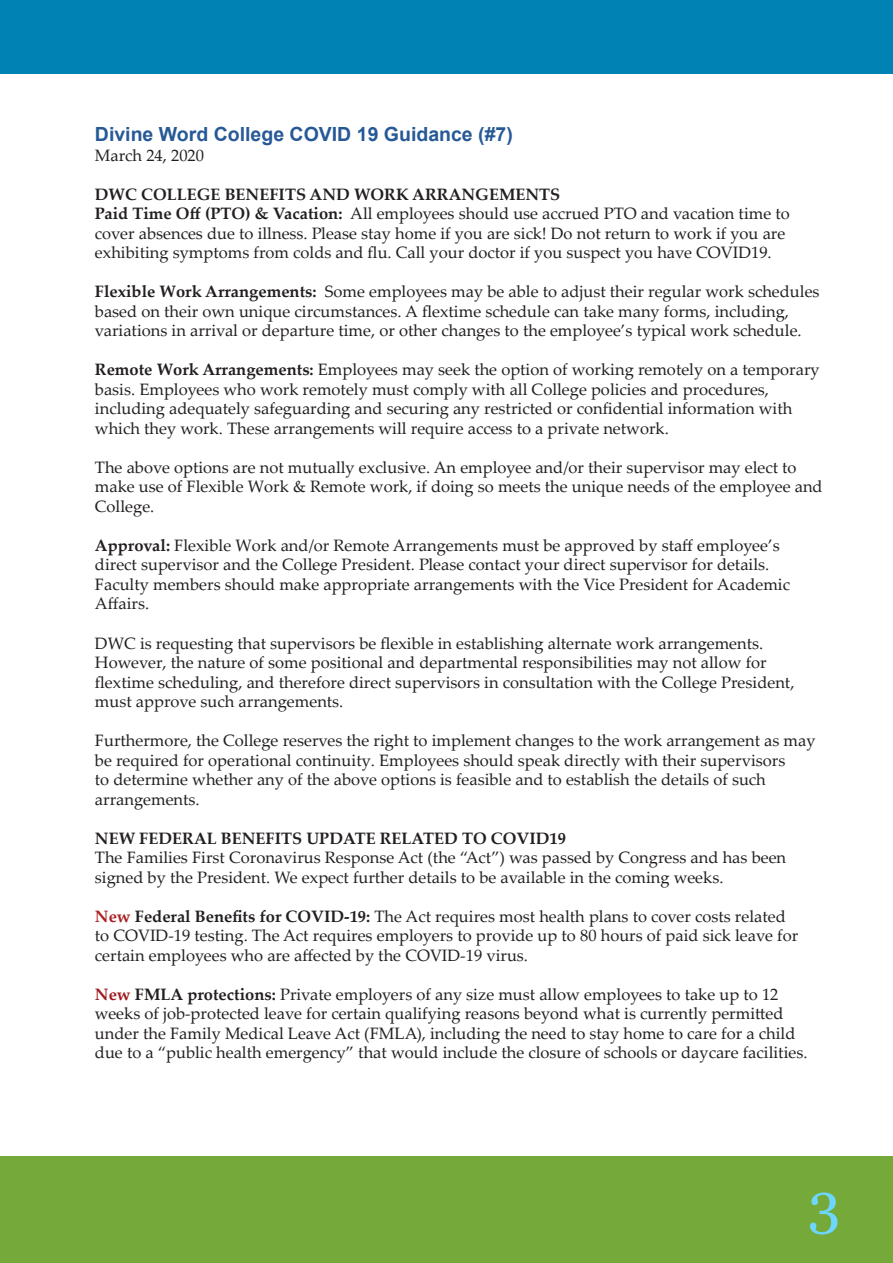
<style>
.page{position:relative;width:893px;height:1263px;background:#fff}
.page>*{position:absolute;margin:0;border:0;box-sizing:border-box;transform-origin:0 0}
.t1{font:58.5px "Georgia";color:#6cd6ff}
.body_head3{font:700 19.5px "Arial";color:#265996}
.maintext{font:16.5px/19.5px "Palatino Linotype";color:#231f20}
.s1{font-weight:700}
.s2{font-weight:700;color:#ab1e21}
.s3{font-weight:700;color:#9c1b1f}
</style>
<div class="page">
<div style="left:0;top:1156px;width:893px;height:107px;background:#75aa3a"></div>
<div style="left:0;top:0;width:893px;height:73px;background:#0082b5"></div>
<p class="body_head3" style="left:95px;top:121px;width:419px">Divine Word College COVID 19 Guidance (#7)</p>
<p class="maintext" style="left:95px;top:145px;width:111px">March 24, 2020</p>
<p class="maintext" style="left:95px;top:184px;width:696px"><span class="s1">DWC COLLEGE BENEFITS AND WORK ARRANGEMENTS<br>Paid Time Off (PTO) &amp; Vacation:</span> All employees should use accrued PTO and vacation time to cover absences due to illness. Please stay home if you are sick! Do not return to work if you are exhibiting symptoms from colds and flu. Call your doctor if you suspect you have COVID19.</p>
<p class="maintext" style="left:95px;top:281px;width:726px"><span class="s1">Flexible Work Arrangements:</span> Some employees may be able to adjust their regular work schedules based on their own unique circumstances. A flextime schedule can take many forms, including, variations in arrival or departure time, or other changes to the employee’s typical work schedule.</p>
<p class="maintext" style="left:95px;top:359px;width:726px"><span class="s1">Remote Work Arrangements:</span> Employees may seek the option of working remotely on a temporary basis. Employees who work remotely must comply with all College policies and procedures, including adequately safeguarding and securing any restricted or confidential information with which they work. These arrangements will require access to a private network.</p>
<p class="maintext" style="left:95px;top:457px;width:729px">The above options are not mutually exclusive. An employee and/or their supervisor may elect to make use of Flexible Work &amp; Remote work, if doing so meets the unique needs of the employee and<br>College.</p>
<p class="maintext" style="left:95px;top:535px;width:697px"><span class="s1">Approval:</span> Flexible Work and/or Remote Arrangements must be approved by staff employee’s direct supervisor and the College President. Please contact your direct supervisor for details.<br>Faculty members should make appropriate arrangements with the Vice President for Academic Affairs.</p>
<p class="maintext" style="left:95px;top:632px;width:701px">DWC is requesting that supervisors be flexible in establishing alternate work arrangements.<br>However, the nature of some positional and departmental responsibilities may not allow for flextime scheduling, and therefore direct supervisors in consultation with the College President, must approve such arrangements.</p>
<p class="maintext" style="left:95px;top:730px;width:722px">Furthermore, the College reserves the right to implement changes to the work arrangement as may be required for operational continuity. Employees should speak directly with their supervisors<br>to determine whether any of the above options is feasible and to establish the details of such arrangements.</p>
<p class="maintext" style="left:95px;top:827px;width:693px"><span class="s1">NEW FEDERAL BENEFITS UPDATE RELATED TO COVID19<br></span>The Families First Coronavirus Response Act (the “Act”) was passed by Congress and has been signed by the President. We expect further details to be available in the coming weeks.</p>
<p class="maintext" style="left:95px;top:905px;width:705px"><span class="s2">New</span> <span class="s1">Federal Benefits for COVID-19:</span> The Act requires most health plans to cover costs related to COVID-19 testing. The Act requires employers to provide up to 80 hours of paid sick leave for certain employees who are affected by the COVID-19 virus.</p>
<p class="maintext" style="left:95px;top:983px;width:714px"><span class="s3">New</span> <span class="s1">FMLA protections:</span> Private employers of any size must allow employees to take up to 12 weeks of job-protected leave for certain qualifying reasons beyond what is currently permitted under the Family Medical Leave Act (FMLA), including the need to stay home to care for a child due to a “public health emergency” that would include the closure of schools or daycare facilities.</p>
<h1 class="t1" style="left:808px;top:1168px;width:34px">3</h1>
</div>
